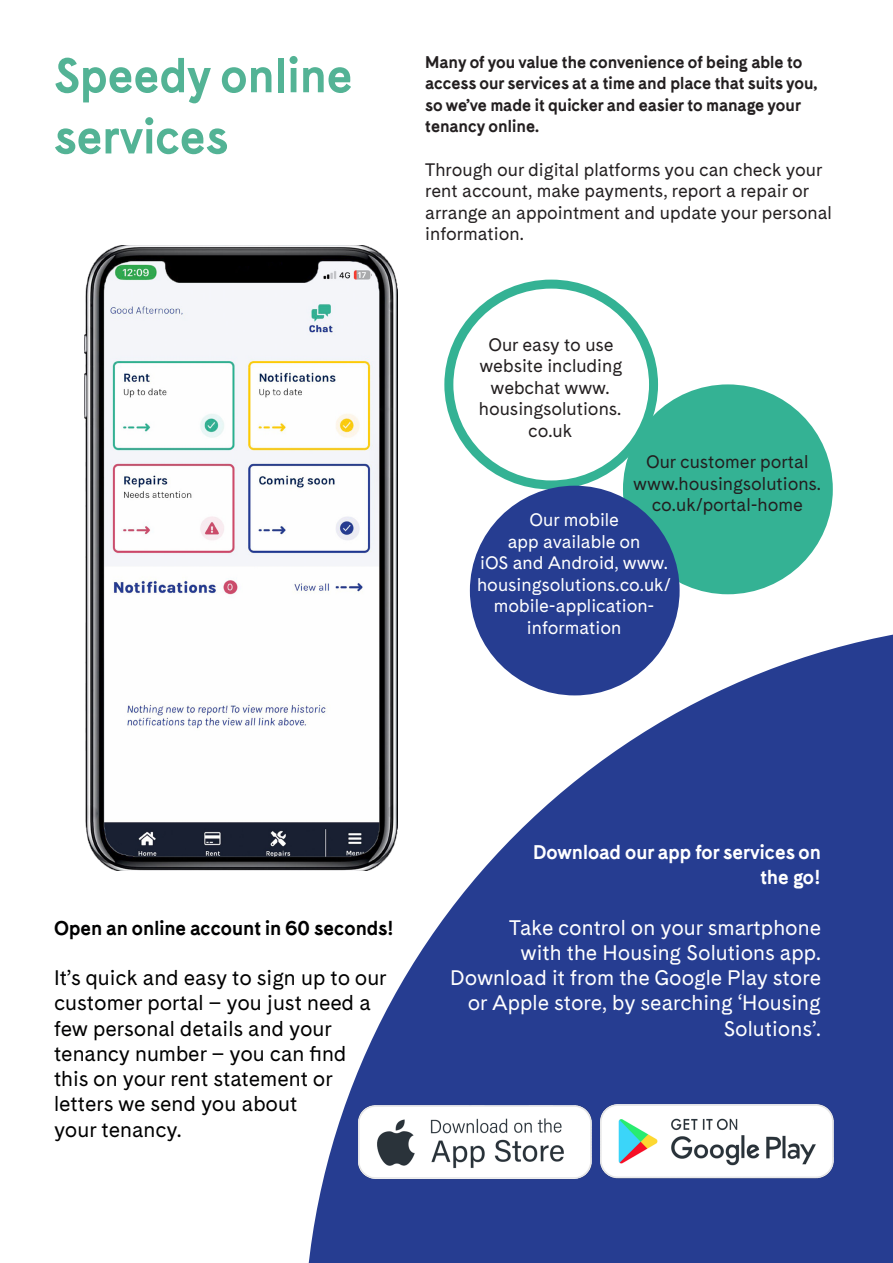
<style>
.page{position:relative;width:893px;height:1263px;background:#fff}
.page>*{position:absolute;margin:0;border:0;box-sizing:border-box;transform-origin:0 0}
.t1{font:700 51px/61.2px "Cadiz";color:#53b395}
.t2{font:21px/25.2px "Cadiz";color:#000001}
.t3{font:21px/25.2px "Cadiz";color:#fff;text-align:right}
.t4{font:700 21px/25.2px "Cadiz";color:#fff;text-align:right}
.t5{font:700 21px "Cadiz";color:#000001}
.t6{font:18px/21.6px "Cadiz";color:#231f20;text-align:center}
.t7{font:700 18px/21.6px "Cadiz";color:#231f20}
.t8{font:18px/21.6px "Cadiz";color:#fff;text-align:center}
</style>
<div class="page">
<svg style="left:308px;top:622px;width:585px;height:641px;fill:#263d91"></svg>
<div style="left:444px;top:280px;width:214px;height:209px;border:9px solid #34b294;border-radius:50%"></div>
<div style="left:623px;top:384px;width:210px;height:210px;background:#34b294;border-radius:50%"></div>
<div style="left:470px;top:486px;width:210px;height:209px;background:#263d91;border-radius:50%"></div>
<img style="left:358px;top:1102px;width:233px;height:79px">
<img style="left:600px;top:1102px;width:234px;height:79px">
<img style="left:84px;top:245px;width:314px;height:626px">
<p class="t1" style="left:54px;top:44px;width:300px">Speedy online services</p>
<p class="t7" style="left:425px;top:51px;width:394px">Many of you value the convenience of being able to access our services at a time and place that suits you, so we’ve made it quicker and easier to manage your tenancy online.</p>
<p class="t6" style="left:425px;top:159px;width:408px;text-align:left">Through our digital platforms you can check your rent account, make payments, report a repair or arrange an appointment and update your personal information.</p>
<p class="t6" style="left:479px;top:334px;width:145px">Our easy to use website including webchat www. housingsolutions. co.uk</p>
<p class="t6" style="left:633px;top:452px;width:189px">Our customer portal www.housingsolutions. co.uk/portal-home</p>
<p class="t8" style="left:477px;top:510px;width:196px">Our mobile<br>app available on<br>iOS and Android, www. housingsolutions.co.uk/ mobile-application&shy;information</p>
<p class="t5" style="left:54px;top:914px;width:341px">Open an online account in 60 seconds!</p>
<p class="t2" style="left:54px;top:966px;width:334px">It’s quick and easy to sign up to our customer portal – you just need a few personal details and your tenancy number – you can find<br>this on your rent statement or letters we send you about<br>your tenancy.</p>
<p class="t4" style="left:533px;top:839px;width:289px">Download our app for services on the go!</p>
<p class="t3" style="left:450px;top:916px;width:372px">Take control on your smartphone<br>with the Housing Solutions app.<br>Download it from the Google Play store or Apple store, by searching ‘Housing<br>Solutions’.</p>
</div>
